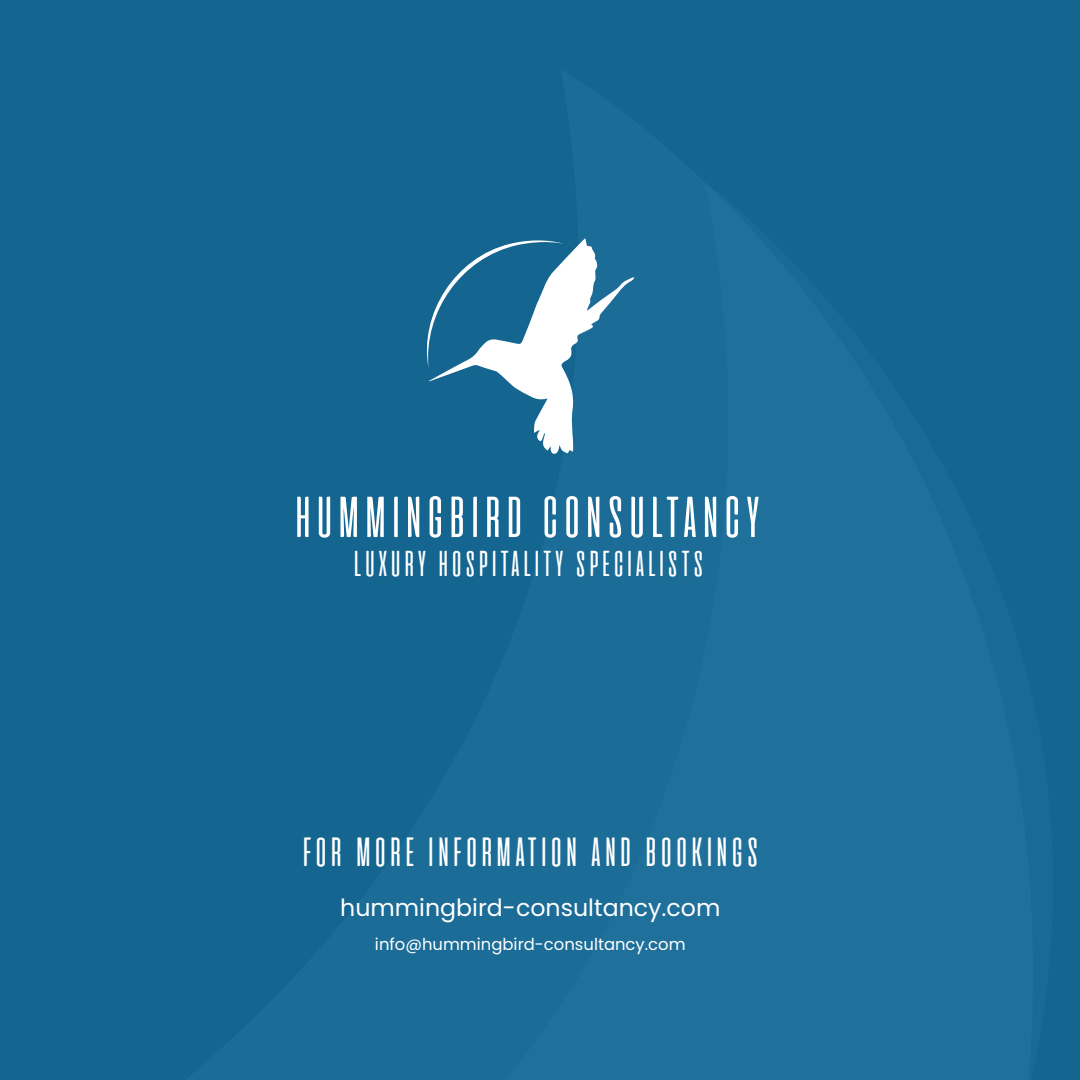
<style>
.page{position:relative;width:1080px;height:1080px;background:#146590}
.page>*{position:absolute;margin:0;border:0;box-sizing:border-box;transform-origin:0 0}
.t1{font:300 68.4px "Cinematografica";letter-spacing:.1em;color:#fff}
.t2{font:300 48px "Cinematografica";letter-spacing:.1em;color:#fff}
.t3{font:300 42.4px "Cinematografica";letter-spacing:.1em;color:#fff}
.t4{font:23.6px "Poppins";color:#fff}
.t5{font:16.4px "Poppins";color:#fff}
</style>
<div class="page">
<div style="left:163px;top:69px;width:870px;height:1011px;background:#146590"></div>
<svg style="left:488px;top:182px;width:565px;height:898px;background:#1b6c97"></svg>
<svg style="left:419px;top:238px;width:215px;height:216px"></svg>
<h1 class="t1" style="left:296px;top:477px;width:465px">HUMMINGBIRD CONSULTANCY</h1>
<h3 class="t3" style="left:354px;top:539px;width:350px">LUXURY HOSPITALITY SPECIALISTS</h3>
<h2 class="t2" style="left:303px;top:824px;width:456px">FOR MORE INFORMATION AND BOOKINGS</h2>
<h3 class="t4" style="left:340px;top:894px;width:382px">hummingbird-consultancy.com</h3>
<p class="t5" style="left:375px;top:935px;width:312px">info@hummingbird-consultancy.com</p>
</div>
